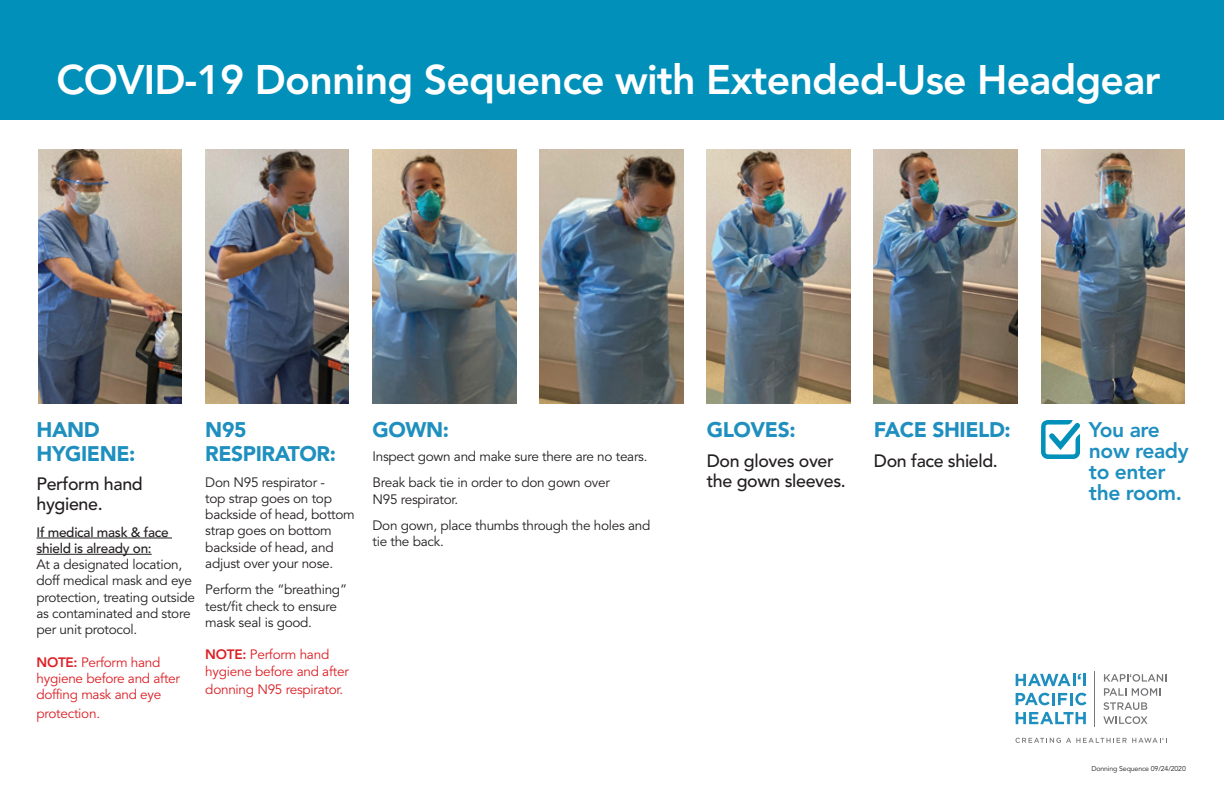
<style>
.page{position:relative;width:1224px;height:792px;background:#fff}
.page>*{position:absolute;margin:0;border:0;box-sizing:border-box;transform-origin:0 0}
.t1{font:800 41px "Avenir";letter-spacing:-.02em;color:#fff}
.t2{font:900 21px/24.6px "Avenir";letter-spacing:-.02em;color:#1e8fbf}
.t3{font:800 21px/21px "Avenir";letter-spacing:-.02em;color:#1e8fbf}
.t4{font:500 17.8px/20px "Avenir";letter-spacing:-.02em;color:#231f20}
.t5{font:13.6px/16.3px "Avenir";letter-spacing:-.02em;color:#231f20}
.t6{font:13.6px/16.3px "Avenir";letter-spacing:-.02em;color:#dc1f25}
.t7{font:500 13.6px/16.3px "Avenir";letter-spacing:-.02em;color:#231f20}
.t8{font:7px "Avenir";letter-spacing:-.02em;color:#231f20}
.s1{font-weight:800}
</style>
<div class="page">
<svg style="left:1104px;top:674px;width:62px;height:8px"></svg>
<svg style="left:1104px;top:688px;width:22px;height:8px"></svg>
<svg style="left:1132px;top:688px;width:29px;height:8px"></svg>
<svg style="left:1103px;top:702px;width:44px;height:8px"></svg>
<svg style="left:1103px;top:716px;width:45px;height:8px"></svg>
<svg style="left:1016px;top:674px;width:70px;height:12px"></svg>
<svg style="left:1016px;top:693px;width:71px;height:12px"></svg>
<svg style="left:1016px;top:712px;width:70px;height:12px"></svg>
<svg style="left:1015px;top:738px;width:152px;height:5px"></svg>
<hr style="left:1095px;top:671px;width:1px;height:56px;background:#777779">
<div style="left:0;top:0;width:1224px;height:120px;background:#0090ba"></div>
<hr style="left:37px;top:538px;width:135px;height:1px;background:#231f20">
<hr style="left:37px;top:554px;width:115px;height:1px;background:#231f20">
<img style="left:38px;top:150px;width:144px;height:254px">
<img style="left:707px;top:150px;width:143px;height:254px">
<img style="left:372px;top:150px;width:144px;height:254px">
<img style="left:205px;top:150px;width:144px;height:254px">
<img style="left:874px;top:150px;width:143px;height:254px">
<img style="left:1041px;top:150px;width:144px;height:254px">
<img style="left:540px;top:150px;width:143px;height:254px">
<svg style="left:1041px;top:420px;width:39px;height:39px"></svg>
<p class="t1" style="left:57px;top:56px;width:1105px">COVID-19 Donning Sequence with Extended-Use Headgear</p>
<p class="t2" style="left:37px;top:417px;width:100px">HAND<br>HYGIENE:</p>
<p class="t4" style="left:37px;top:475px;width:108px">Perform hand hygiene.</p>
<p class="t7" style="left:37px;top:524px;width:134px">If medical mask &amp; face shield is already on:</p>
<p class="t5" style="left:37px;top:557px;width:160px">At a designated location, doff medical mask and eye protection, treating outside as contaminated and store per unit protocol.</p>
<p class="t6" style="left:37px;top:654px;width:145px"><span class="s1">NOTE:</span> Perform hand hygiene before and after doffing mask and eye</p>
<p class="t6" style="left:37px;top:705px;width:65px">protection.</p>
<p class="t2" style="left:205px;top:417px;width:132px">N95<br>RESPIRATOR:</p>
<p class="t5" style="left:205px;top:474px;width:151px">Don N95 respirator -<br>top strap goes on top backside of head, bottom strap goes on bottom backside of head, and adjust over your nose.</p>
<p class="t5" style="left:205px;top:582px;width:143px">Perform the “breathing” test/fit check to ensure mask seal is good.</p>
<p class="t6" style="left:205px;top:647px;width:145px"><span class="s1">NOTE:</span> Perform hand hygiene before and after</p>
<p class="t6" style="left:205px;top:682px;width:139px">donning N95 respirator.</p>
<p class="t2" style="left:372px;top:417px;width:78px">GOWN:</p>
<p class="t5" style="left:372px;top:449px;width:277px">Inspect gown and make sure there are no tears.</p>
<p class="t5" style="left:372px;top:475px;width:239px">Break back tie in order to don gown over<br>N95 respirator.</p>
<p class="t5" style="left:372px;top:517px;width:280px">Don gown, place thumbs through the holes and tie the back.</p>
<p class="t2" style="left:707px;top:417px;width:90px">GLOVES:</p>
<p class="t4" style="left:707px;top:451px;width:141px">Don gloves over the gown sleeves.</p>
<p class="t2" style="left:874px;top:417px;width:138px">FACE SHIELD:</p>
<p class="t4" style="left:874px;top:451px;width:125px">Don face shield.</p>
<p class="t3" style="left:1089px;top:419px;width:101px">You are now ready to enter the room.</p>
<p class="t8" style="left:1091px;top:765px;width:96px">Donning Sequence 09/24/2020</p>
</div>
